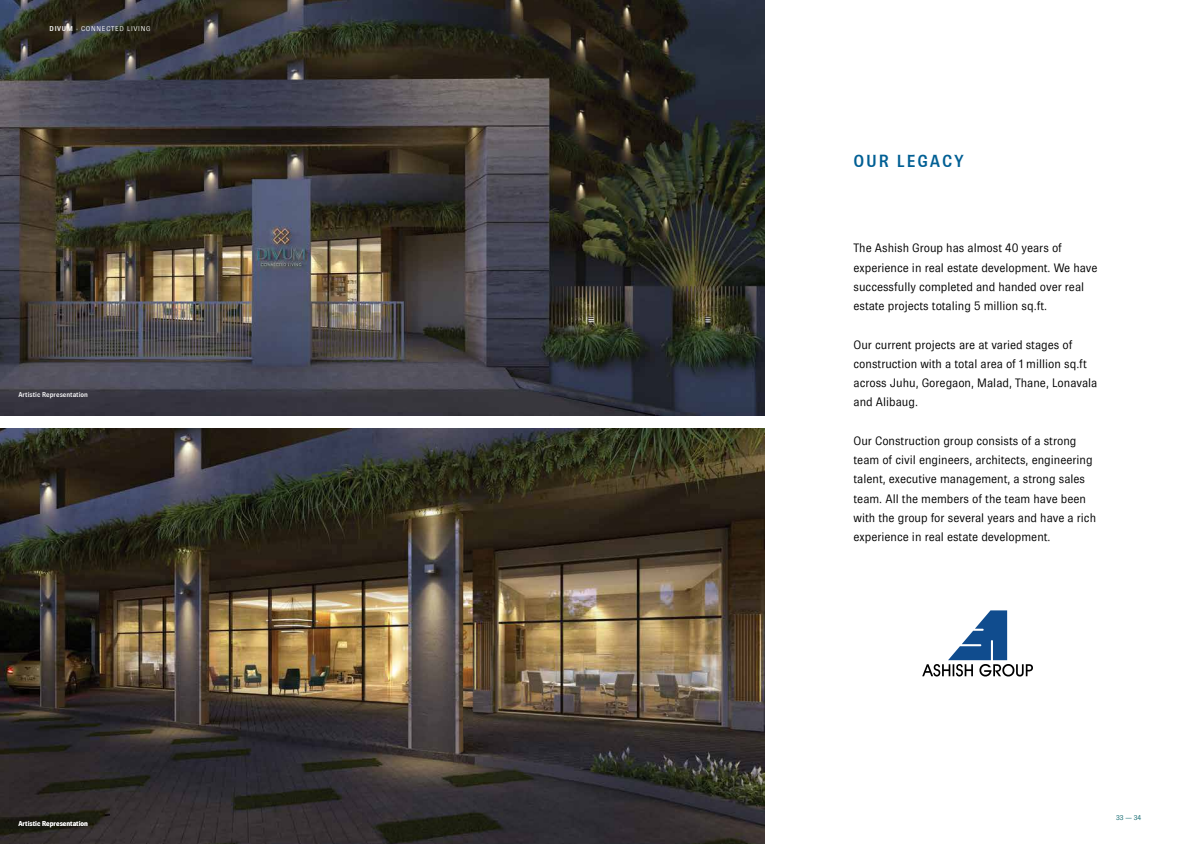
<style>
.page{position:relative;width:1191px;height:844px;background:#fff}
.page>*{position:absolute;margin:0;border:0;box-sizing:border-box;transform-origin:0 0}
.t1{font:500 17.5px "Brown";letter-spacing:.1em;color:#005f94}
.t2{font:300 12.25px/19.2px "Brown";color:#000}
.t3{font:500 7px "Brown";color:#fff}
.t4{font:300 7px "Brown";letter-spacing:.1em;color:#fff}
.t5{font:300 7px "Brown";color:#036067}
.s1{font-weight:500}
</style>
<div class="page">
<img style="left:0;top:428px;width:764px;height:415px">
<img style="left:0;top:0;width:764px;height:416px">
<svg style="left:0;top:817px;width:151px;height:11px;background:#24221c"></svg>
<svg style="left:922px;top:610px;width:111px;height:66px"></svg>
<p class="t4" style="left:50px;top:25px;width:102px"><span class="s1">DIVUM</span> - CONNECTED LIVING</p>
<p class="t3" style="left:18px;top:391px;width:71px">Artistic Representation</p>
<p class="t3" style="left:18px;top:819px;width:71px">Artistic Representation</p>
<h1 class="t1" style="left:853px;top:151px;width:112px">OUR LEGACY</h1>
<p class="t2" style="left:853px;top:238px;width:245px">The Ashish Group has almost 40 years of experience in real estate development. We have successfully completed and handed over real estate projects totaling 5 million sq.ft.</p>
<p class="t2" style="left:853px;top:334px;width:245px">Our current projects are at varied stages of construction with a total area of 1 million sq.ft across Juhu, Goregaon, Malad, Thane, Lonavala and Alibaug.</p>
<p class="t2" style="left:853px;top:431px;width:244px">Our Construction group consists of a strong team of civil engineers, architects, engineering talent, executive management, a strong sales team. All the members of the team have been with the group for several years and have a rich experience in real estate development.</p>
<p class="t5" style="left:1116px;top:813px;width:27px">33 — 34</p>
</div>
